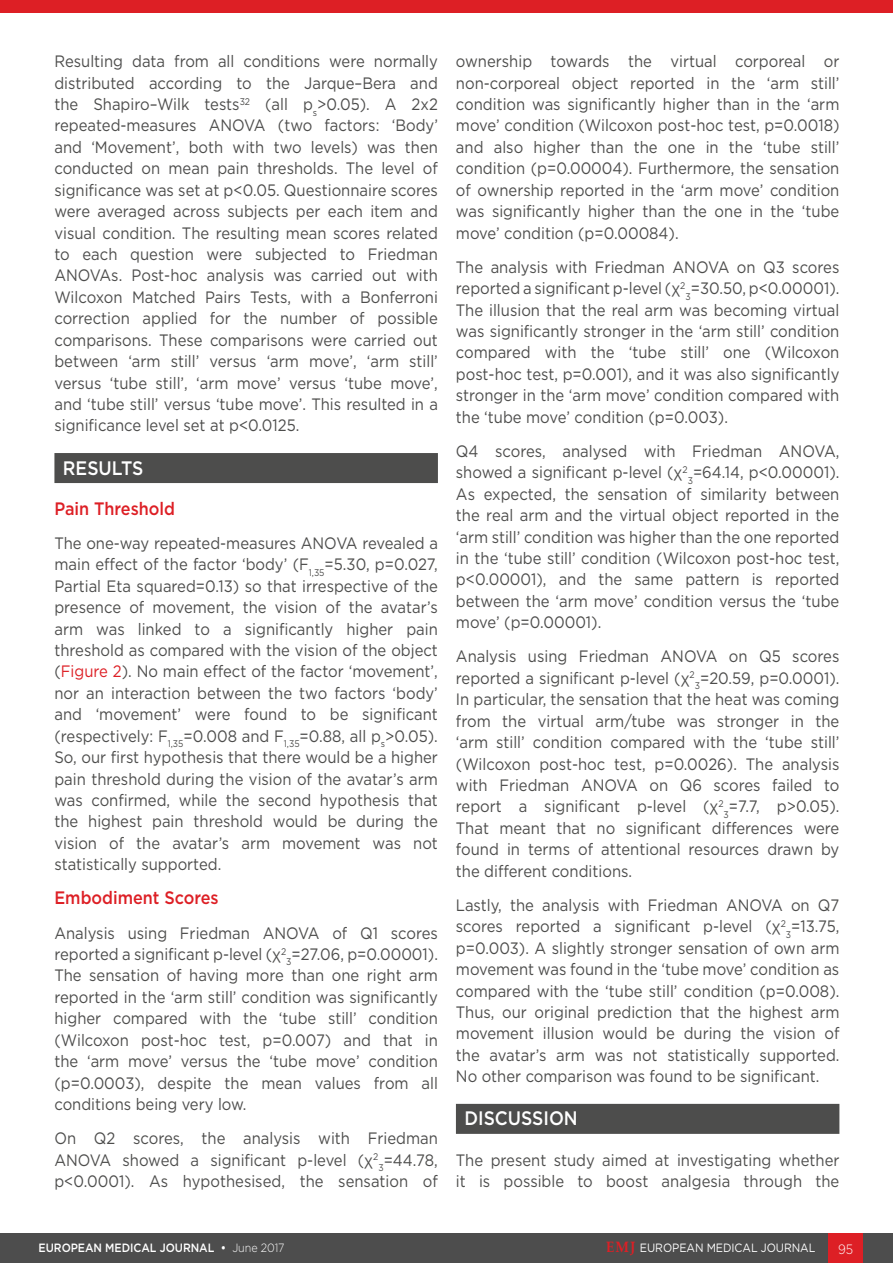
<style>
.page{position:relative;width:893px;height:1263px;background:#fff}
.page>*{position:absolute;margin:0;border:0;box-sizing:border-box;transform-origin:0 0}
.t1{font:500 19.5px "Gotham";color:#fff;scale:.9 1}
.t2{font:500 18px "Gotham";color:#dd1f25;scale:.9 1}
.t3{font:16.5px/21.5px "Gotham";color:#4d4d4c;text-align:justify;scale:.9 1}
.t4{font:300 13.5px "Gotham";color:#fff;scale:.9 1}
.t5{font:500 12px "Gotham";letter-spacing:-.005em;color:#fff;scale:.9 1}
.t6{font:12px "Gotham";letter-spacing:-.005em;color:#fff;scale:.9 1}
.s1{color:#dd1f25}
.s2{font-weight:300}
.s3{font-family:"Palatino Linotype";font-weight:700;font-size:15px;color:#dd1f25}
</style>
<div class="page">
<div style="left:0;top:1233px;width:893px;height:30px;background:#4d4d4d"></div>
<div style="left:829px;top:1233px;width:34px;height:30px;background:#dd1f25"></div>
<div style="left:0;top:0;width:893px;height:12px;background:#dd1f25"></div>
<div style="left:54px;top:453px;width:384px;height:30px;background:#4d4d4c"></div>
<div style="left:456px;top:1104px;width:383px;height:30px;background:#4d4d4c"></div>
<p class="t3" style="left:54px;top:52px;width:428px">Resulting data from all conditions were normally distributed according to the Jarque–Bera and the Shapiro–Wilk tests<sup>32</sup> (all p<sub>s</sub>&gt;0.05). A 2x2 repeated-measures ANOVA (two factors: ‘Body’ and ‘Movement’, both with two levels) was then conducted on mean pain thresholds. The level of significance was set at p&lt;0.05. Questionnaire scores were averaged across subjects per each item and visual condition. The resulting mean scores related to each question were subjected to Friedman ANOVAs. Post-hoc analysis was carried out with Wilcoxon Matched Pairs Tests, with a Bonferroni correction applied for the number of possible comparisons. These comparisons were carried out between ‘arm still’ versus ‘arm move’, ‘arm still’ versus ‘tube still’, ‘arm move’ versus ‘tube move’, and ‘tube still’ versus ‘tube move’. This resulted in a significance level set at p&lt;0.0125.</p>
<p class="t1" style="left:63px;top:460px;width:91px">RESULTS</p>
<p class="t2" style="left:54px;top:502px;width:135px">Pain Threshold</p>
<p class="t3" style="left:54px;top:533px;width:428px">The one-way repeated-measures ANOVA revealed a main effect of the factor ‘body’ (F<sub>1,35</sub>=5.30, p=0.027, Partial Eta squared=0.13) so that irrespective of the presence of movement, the vision of the avatar’s arm was linked to a significantly higher pain threshold as compared with the vision of the object (<span class="s1">Figure 2</span>). No main effect of the factor ‘movement’, nor an interaction between the two factors ‘body’ and ‘movement’ were found to be significant (respectively: F<sub>1,35</sub>=0.008 and F<sub>1,35</sub>=0.88, all p<sub>s</sub>&gt;0.05).<br>So, our first hypothesis that there would be a higher pain threshold during the vision of the avatar’s arm was confirmed, while the second hypothesis that the highest pain threshold would be during the vision of the avatar’s arm movement was not statistically supported.</p>
<p class="t2" style="left:54px;top:891px;width:184px">Embodiment Scores</p>
<p class="t3" style="left:54px;top:923px;width:428px">Analysis using Friedman ANOVA of Q1 scores reported a significant p-level (χ<sup>2</sup><sub>3</sub>=27.06, p=0.00001).<br>The sensation of having more than one right arm reported in the ‘arm still’ condition was significantly higher compared with the ‘tube still’ condition (Wilcoxon post-hoc test, p=0.007) and that in the ‘arm move’ versus the ‘tube move’ condition (p=0.0003), despite the mean values from all conditions being very low.</p>
<p class="t3" style="left:54px;top:1129px;width:428px">On Q2 scores, the analysis with Friedman ANOVA showed a significant p-level (χ<sup>2</sup><sub>3</sub>=44.78, p&lt;0.0001). As hypothesised, the sensation of</p>
<p class="t3" style="left:456px;top:52px;width:428px">ownership towards the virtual corporeal or non-corporeal object reported in the ‘arm still’ condition was significantly higher than in the ‘arm move’ condition (Wilcoxon post-hoc test, p=0.0018) and also higher than the one in the ‘tube still’ condition (p=0.00004). Furthermore, the sensation of ownership reported in the ‘arm move’ condition was significantly higher than the one in the ‘tube move’ condition (p=0.00084).</p>
<p class="t3" style="left:456px;top:257px;width:428px">The analysis with Friedman ANOVA on Q3 scores reported a significant p-level (χ<sup>2</sup><sub>3</sub>=30.50, p&lt;0.00001).<br>The illusion that the real arm was becoming virtual was significantly stronger in the ‘arm still’ condition compared with the ‘tube still’ one (Wilcoxon post-hoc test, p=0.001), and it was also significantly stronger in the ‘arm move’ condition compared with the ‘tube move’ condition (p=0.003).</p>
<p class="t3" style="left:456px;top:441px;width:428px">Q4 scores, analysed with Friedman ANOVA, showed a significant p-level (χ<sup>2</sup><sub>3</sub>=64.14, p&lt;0.00001).<br>As expected, the sensation of similarity between the real arm and the virtual object reported in the ‘arm still’ condition was higher than the one reported in the ‘tube still’ condition (Wilcoxon post-hoc test, p&lt;0.00001), and the same pattern is reported between the ‘arm move’ condition versus the ‘tube move’ (p=0.00001).</p>
<p class="t3" style="left:456px;top:647px;width:428px">Analysis using Friedman ANOVA on Q5 scores reported a significant p-level (χ<sup>2</sup><sub>3</sub>=20.59, p=0.0001).<br>In particular, the sensation that the heat was coming from the virtual arm/tube was stronger in the ‘arm still’ condition compared with the ‘tube still’ (Wilcoxon post-hoc test, p=0.0026). The analysis with Friedman ANOVA on Q6 scores failed to report a significant p-level (χ<sup>2</sup><sub>3</sub>=7.7, p&gt;0.05).<br>That meant that no significant differences were found in terms of attentional resources drawn by the different conditions.</p>
<p class="t3" style="left:456px;top:895px;width:428px">Lastly, the analysis with Friedman ANOVA on Q7 scores reported a significant p-level (χ<sup>2</sup><sub>3</sub>=13.75, p=0.003). A slightly stronger sensation of own arm movement was found in the ‘tube move’ condition as compared with the ‘tube still’ condition (p=0.008).<br>Thus, our original prediction that the highest arm movement illusion would be during the vision of the avatar’s arm was not statistically supported.<br>No other comparison was found to be significant.</p>
<p class="t1" style="left:464px;top:1111px;width:128px">DISCUSSION</p>
<p class="t3" style="left:456px;top:1150px;width:428px">The present study aimed at investigating whether it is possible to boost analgesia through the</p>
<p class="t5" style="left:39px;top:1243px;width:275px">EUROPEAN MEDICAL JOURNAL • <span class="s2">June 2017</span></p>
<p class="t6" style="left:606px;top:1243px;width:234px"><span class="s3">EMJ</span> EUROPEAN MEDICAL JOURNAL</p>
<p class="t4" style="left:838px;top:1243px;width:18px">95</p>
</div>
